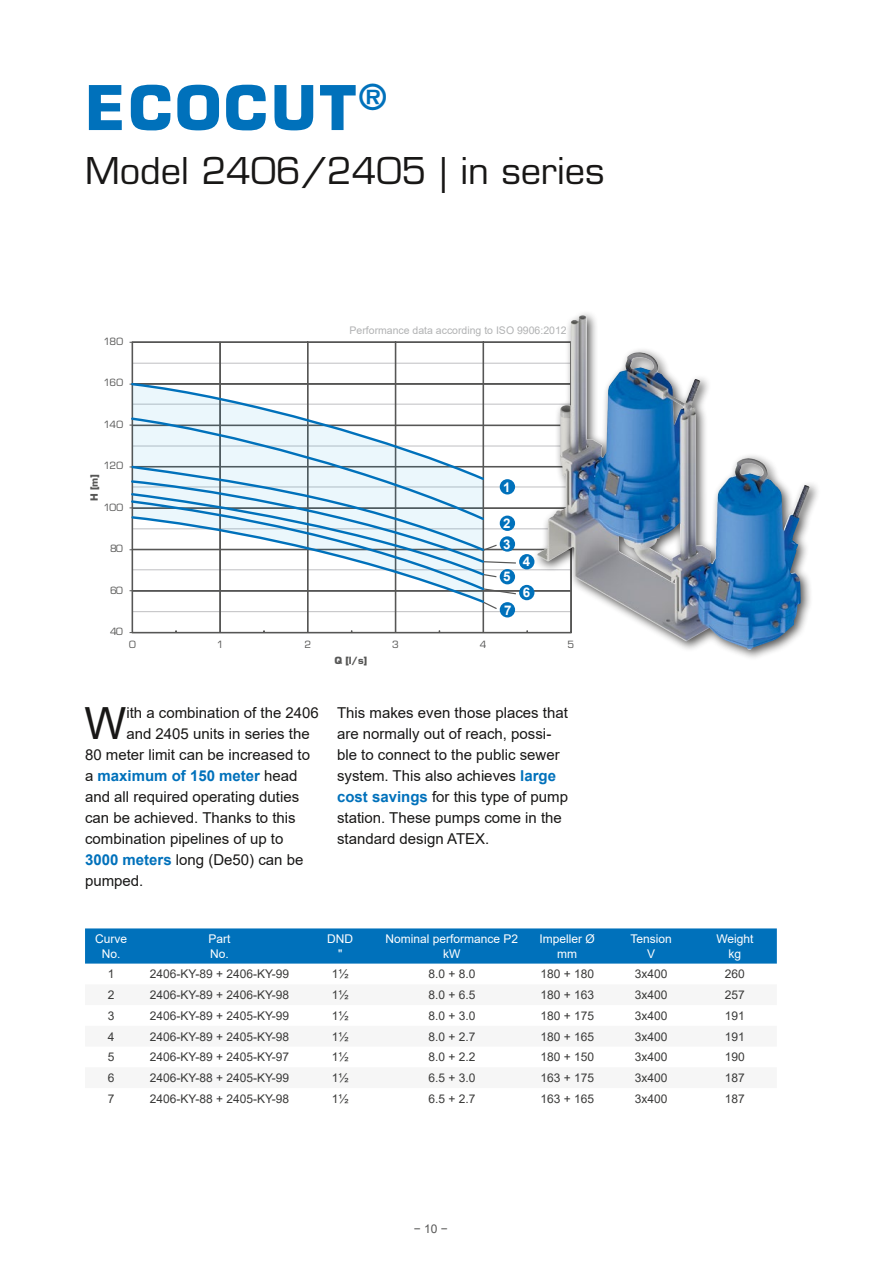
<style>
.page{position:relative;width:893px;height:1263px;background:#fff}
.page>*{position:absolute;margin:0;border:0;box-sizing:border-box;transform-origin:0 0}
.t1{font:700 60px "Eurostile LT Std";letter-spacing:.05em;color:#0071bb}
.t2{font:44.4px "Arial";color:#181716}
.t3{font:36px "Eurostile LT Std";color:#181716}
.t4{font:15px/21px "Arial";color:#181716}
.t5{font:700 15px "Arial";color:#0071bb}
.t6{font:700 13.35px/20.7px "Arial";color:#fff}
.t7{font:12px "Arial";color:#3a3a39}
.t8{font:12px/14.4px "Arial";color:#fff;text-align:center}
.t9{font:12px "Arial";color:#565655}
.t10{font:10.5px "Arial";color:#b1b2b3}
.t11{font:9.75px "Eurostile LT Std";letter-spacing:-.055em;color:#565655}
.t12{font:700 9.75px "Eurostile LT Std";color:#565655}
.s1{font-weight:400;color:#181716}
.s2{font-weight:700;color:#0071bb}
</style>
<div class="page">
<svg style="left:132px;top:342px;width:400px;height:291px"></svg>
<div style="left:220px;top:342px;width:1px;height:290px;border:1px solid #565655"></div>
<hr style="left:308px;top:342px;width:1px;height:290px;background:#565655">
<div style="left:307px;top:342px;width:1px;height:290px;border:1px solid #565655"></div>
<div style="left:395px;top:342px;width:1px;height:290px;border:1px solid #565655"></div>
<div style="left:483px;top:342px;width:1px;height:290px;border:1px solid #565655"></div>
<div style="left:133px;top:508px;width:438px;height:1px;border:1px solid #565655"></div>
<div style="left:133px;top:466px;width:438px;height:1px;border:1px solid #565655"></div>
<div style="left:133px;top:425px;width:438px;height:1px;border:1px solid #565655"></div>
<div style="left:133px;top:384px;width:438px;height:1px;border:1px solid #565655"></div>
<div style="left:132px;top:549px;width:439px;height:1px;border:1px solid #565655"></div>
<hr style="left:132px;top:591px;width:439px;height:1px;background:#565655">
<div style="left:132px;top:590px;width:439px;height:1px;border:1px solid #565655"></div>
<svg style="left:130px;top:381px;width:387px;height:229px"></svg>
<div style="left:500px;top:516px;width:15px;height:15px;background:#0071bb;border-radius:50%"></div>
<div style="left:500px;top:536px;width:15px;height:16px;background:#0071bb;border-radius:50%"></div>
<div style="left:519px;top:554px;width:15px;height:15px;background:#0071bb;border-radius:50%"></div>
<div style="left:500px;top:602px;width:15px;height:15px;background:#0071bb;border-radius:50%"></div>
<div style="left:519px;top:585px;width:15px;height:15px;background:#0071bb;border-radius:50%"></div>
<div style="left:500px;top:569px;width:15px;height:15px;background:#0071bb;border-radius:50%"></div>
<div style="left:532px;top:309px;width:289px;height:352px;background:#181716;opacity:.75"></div>
<img style="left:537px;top:315px;width:272px;height:335px">
<div style="left:85px;top:928px;width:692px;height:35px;background:#0071bb"></div>
<h1 class="t1" style="left:85px;top:71px;width:303px">ECOCUT<sup>®</sup></h1>
<h3 class="t3" style="left:85px;top:149px;width:521px">Model 2406/2405 | in series</h3>
<p class="t11" style="left:103px;top:336px;width:21px">180</p>
<p class="t11" style="left:103px;top:377px;width:21px">160</p>
<p class="t11" style="left:103px;top:418px;width:21px">140</p>
<p class="t11" style="left:103px;top:460px;width:21px">120</p>
<p class="t12" style="left:88px;top:501px;width:29px;rotate:-90deg">H [m]</p>
<p class="t11" style="left:103px;top:501px;width:21px">100</p>
<p class="t11" style="left:110px;top:543px;width:14px">80</p>
<p class="t11" style="left:110px;top:584px;width:14px">60</p>
<p class="t11" style="left:110px;top:626px;width:14px">40</p>
<p class="t10" style="left:350px;top:323px;width:219px">Performance data according to ISO 9906:2012</p>
<p class="t6" style="left:503px;top:477px;width:9px">1</p>
<p class="t6" style="left:503px;top:513px;width:9px">2<br>3</p>
<p class="t6" style="left:503px;top:567px;width:9px">5</p>
<p class="t6" style="left:504px;top:600px;width:9px">7</p>
<p class="t6" style="left:523px;top:552px;width:9px">4</p>
<p class="t6" style="left:523px;top:582px;width:9px">6</p>
<p class="t11" style="left:129px;top:638px;width:8px">0</p>
<p class="t11" style="left:217px;top:638px;width:8px">1</p>
<p class="t11" style="left:304px;top:638px;width:8px">2</p>
<p class="t11" style="left:392px;top:638px;width:8px">3</p>
<p class="t11" style="left:480px;top:638px;width:8px">4</p>
<p class="t11" style="left:567px;top:638px;width:8px">5</p>
<h2 class="t2" style="left:84px;top:693px;width:43px">W</h2>
<p class="t4" style="left:126px;top:702px;width:194px">ith a combination of the 2406</p>
<p class="t4" style="left:126px;top:723px;width:185px">and 2405 units in series the</p>
<p class="t4" style="left:85px;top:744px;width:227px">80 meter limit can be increased to</p>
<p class="t5" style="left:85px;top:765px;width:214px"><span class="s1">a</span> maximum of 150 meter <span class="s1">head</span></p>
<p class="t4" style="left:85px;top:786px;width:216px">and all required operating duties</p>
<p class="t4" style="left:85px;top:807px;width:212px">can be achieved. Thanks to this</p>
<p class="t4" style="left:85px;top:828px;width:200px">combination pipelines of up to</p>
<p class="t4" style="left:85px;top:849px;width:220px"><span class="s2">3000 meters</span> long (De50) can be</p>
<p class="t4" style="left:85px;top:870px;width:60px">pumped.</p>
<p class="t12" style="left:335px;top:654px;width:34px">Q [l/s]</p>
<p class="t4" style="left:337px;top:702px;width:232px">This makes even those places that are normally out of reach, possi&shy;ble to connect to the public sewer system. This also achieves <span class="s2">large cost savings</span> for this type of pump station. These pumps come in the standard design ATEX.</p>
<p class="t8" style="left:95px;top:932px;width:34px">Curve<br>No.</p>
<p class="t8" style="left:208px;top:932px;width:24px;text-align:left">Part<br>No.</p>
<p class="t8" style="left:327px;top:932px;width:27px">DND "</p>
<p class="t8" style="left:385px;top:932px;width:134px">Nominal performance P2 kW</p>
<p class="t8" style="left:539px;top:932px;width:57px">Impeller Ø mm</p>
<p class="t8" style="left:630px;top:932px;width:43px">Tension<br>V</p>
<p class="t8" style="left:716px;top:932px;width:39px">Weight kg</p>
<p class="t7" style="left:108px;top:966px;width:8px">1</p>
<p class="t7" style="left:150px;top:966px;width:141px">2406-KY-89 + 2406-KY-99</p>
<p class="t7" style="left:332px;top:966px;width:18px">1½</p>
<p class="t7" style="left:428px;top:966px;width:49px">8.0 + 8.0</p>
<p class="t7" style="left:540px;top:966px;width:55px">180 + 180</p>
<p class="t7" style="left:635px;top:966px;width:34px">3x400</p>
<p class="t7" style="left:725px;top:966px;width:22px">260</p>
<p class="t7" style="left:108px;top:986px;width:8px">2</p>
<p class="t7" style="left:150px;top:986px;width:141px">2406-KY-89 + 2406-KY-98</p>
<p class="t7" style="left:332px;top:986px;width:18px">1½</p>
<p class="t7" style="left:428px;top:986px;width:49px">8.0 + 6.5</p>
<p class="t7" style="left:540px;top:986px;width:55px">180 + 163</p>
<p class="t7" style="left:635px;top:986px;width:34px">3x400</p>
<p class="t7" style="left:725px;top:986px;width:22px">257</p>
<p class="t7" style="left:108px;top:1007px;width:8px">3</p>
<p class="t7" style="left:150px;top:1007px;width:141px">2406-KY-89 + 2405-KY-99</p>
<p class="t7" style="left:332px;top:1007px;width:18px">1½</p>
<p class="t7" style="left:428px;top:1007px;width:49px">8.0 + 3.0</p>
<p class="t7" style="left:540px;top:1007px;width:55px">180 + 175</p>
<p class="t7" style="left:635px;top:1007px;width:34px">3x400</p>
<p class="t7" style="left:725px;top:1007px;width:22px">191</p>
<p class="t7" style="left:108px;top:1028px;width:8px">4</p>
<p class="t7" style="left:150px;top:1028px;width:141px">2406-KY-89 + 2405-KY-98</p>
<p class="t7" style="left:332px;top:1028px;width:18px">1½</p>
<p class="t7" style="left:428px;top:1028px;width:49px">8.0 + 2.7</p>
<p class="t7" style="left:540px;top:1028px;width:55px">180 + 165</p>
<p class="t7" style="left:635px;top:1028px;width:34px">3x400</p>
<p class="t7" style="left:725px;top:1028px;width:22px">191</p>
<p class="t7" style="left:108px;top:1049px;width:8px">5</p>
<p class="t7" style="left:150px;top:1049px;width:141px">2406-KY-89 + 2405-KY-97</p>
<p class="t7" style="left:332px;top:1049px;width:18px">1½</p>
<p class="t7" style="left:428px;top:1049px;width:49px">8.0 + 2.2</p>
<p class="t7" style="left:540px;top:1049px;width:55px">180 + 150</p>
<p class="t7" style="left:635px;top:1049px;width:34px">3x400</p>
<p class="t7" style="left:725px;top:1049px;width:22px">190</p>
<p class="t7" style="left:108px;top:1069px;width:8px">6</p>
<p class="t7" style="left:150px;top:1069px;width:141px">2406-KY-88 + 2405-KY-99</p>
<p class="t7" style="left:332px;top:1069px;width:18px">1½</p>
<p class="t7" style="left:428px;top:1069px;width:49px">6.5 + 3.0</p>
<p class="t7" style="left:540px;top:1069px;width:55px">163 + 175</p>
<p class="t7" style="left:635px;top:1069px;width:34px">3x400</p>
<p class="t7" style="left:725px;top:1069px;width:22px">187</p>
<p class="t7" style="left:108px;top:1090px;width:8px">7</p>
<p class="t7" style="left:150px;top:1090px;width:141px">2406-KY-88 + 2405-KY-98</p>
<p class="t7" style="left:332px;top:1090px;width:18px">1½</p>
<p class="t7" style="left:428px;top:1090px;width:49px">6.5 + 2.7</p>
<p class="t7" style="left:540px;top:1090px;width:55px">163 + 165</p>
<p class="t7" style="left:635px;top:1090px;width:34px">3x400</p>
<p class="t7" style="left:725px;top:1090px;width:22px">187</p>
<p class="t9" style="left:414px;top:1221px;width:36px">− 10 −</p>
</div>
